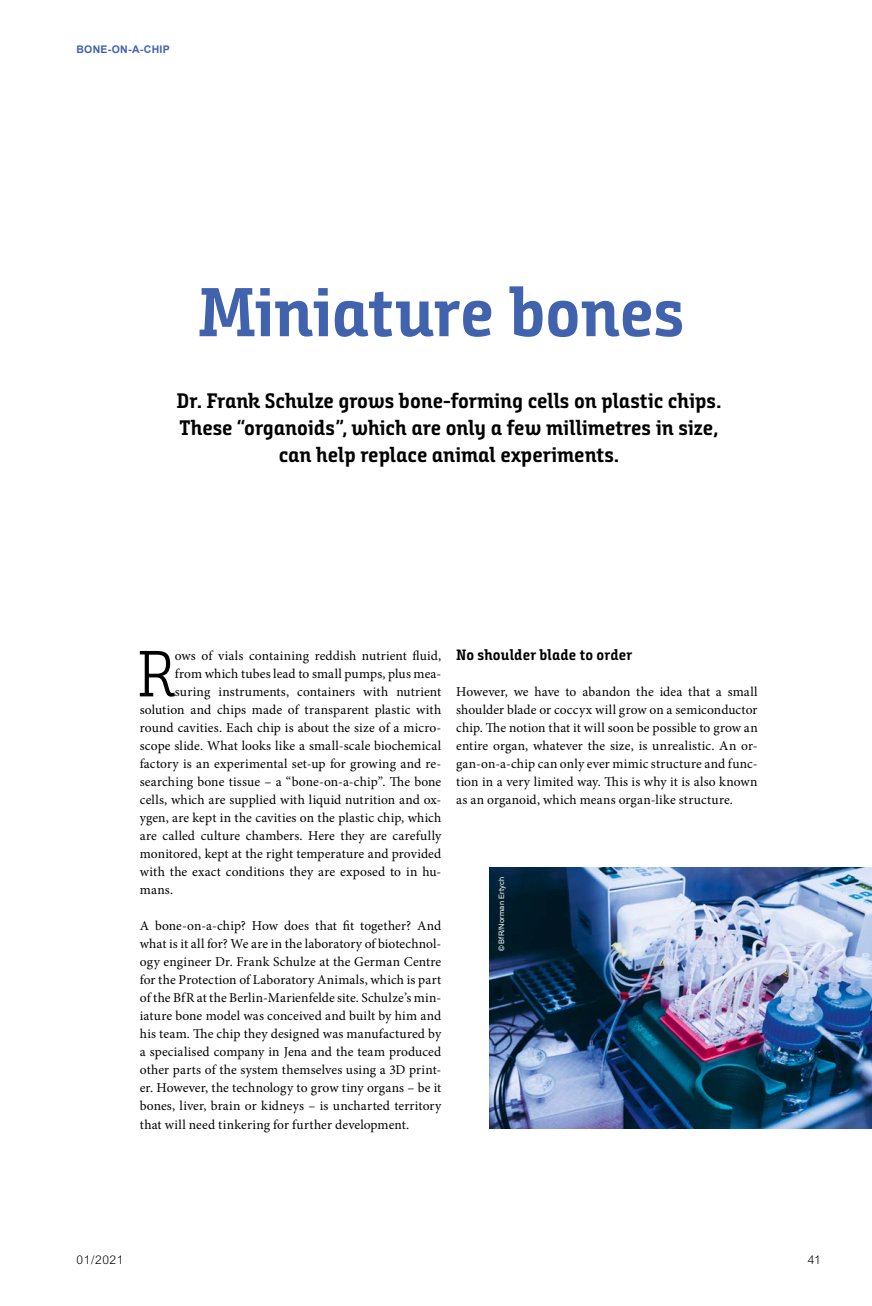
<style>
.page{position:relative;width:872px;height:1306px;background:#fff}
.page>*{position:absolute;margin:0;border:0;box-sizing:border-box;transform-origin:0 0}
.t1{font:69px "Bunday Slab Bold Up";letter-spacing:-.01em;color:#4162ac}
.t2{font:65.1px "Bunday Slab Semi Light Up";color:#000}
.t3{font:21px/27px "Bunday Slab Bold Up";color:#000;text-align:center}
.t4{font:15px "Bunday Slab Bold Up";letter-spacing:.01em;color:#000}
.t5{font:13.5px/18px "Minion Pro";letter-spacing:.01em;color:#000;text-align:justify}
.t6{font:300 12px "Arial";letter-spacing:.05em;color:#000}
.t7{font:700 10.5px "Arial";letter-spacing:.025em;color:#4162ac}
.t8{font:7.5px "Arial";letter-spacing:.02em;color:#fff}
.s1{font-style:inherit}
</style>
<div class="page">
<img style="left:489px;top:867px;width:383px;height:261px">
<p class="t7" style="left:77px;top:43px;width:95px">BONE-ON-A-CHIP</p>
<h2 class="t1" style="left:198px;top:270px;width:488px">Miniature bones</h2>
<p class="t3" style="left:177px;top:387px;width:546px">Dr. Frank Schulze grows bone-forming cells on plastic chips.<br>These “organoids”, which are only a few millimetres in size, can help replace animal experiments.</p>
<p class="t2" style="left:137px;top:635px;width:39px">R</p>
<p class="t5" style="left:175px;top:647px;width:268px">ows of vials containing reddish nutrient fluid,</p>
<p class="t5" style="left:175px;top:665px;width:268px">from which tubes lead to small pumps, plus mea-</p>
<p class="t5" style="left:175px;top:683px;width:268px">suring instruments, containers with nutrient</p>
<p class="t5" style="left:140px;top:701px;width:303px">solution and chips made of transparent plastic with</p>
<p class="t5" style="left:140px;top:719px;width:303px">round cavities. Each chip is about the size of a micro-</p>
<p class="t5" style="left:140px;top:737px;width:303px">scope slide. What looks like a small-scale biochemical</p>
<p class="t5" style="left:140px;top:755px;width:303px">factory is an experimental set-up for growing and re-</p>
<p class="t5" style="left:140px;top:773px;width:303px">searching bone tissue – a “bone-on-a-chip”. The bone</p>
<p class="t5" style="left:140px;top:791px;width:303px">cells, which are supplied with liquid nutrition and ox-</p>
<p class="t5" style="left:140px;top:809px;width:303px">ygen, are kept in the cavities on the plastic chip, which</p>
<p class="t5" style="left:140px;top:827px;width:303px">are called culture chambers. Here they are carefully</p>
<p class="t5" style="left:140px;top:845px;width:303px">monitored, kept at the right temperature and provided</p>
<p class="t5" style="left:140px;top:863px;width:303px">with the exact conditions they are exposed to in hu-</p>
<p class="t5" style="left:140px;top:881px;width:35px">mans.</p>
<p class="t5" style="left:140px;top:917px;width:303px">A bone-on-a-chip? How does that fit together? And what is it all for? We are in the laboratory of biotechnol&shy;ogy engineer Dr. Frank Schulze at the German Centre for the Protection of Laboratory Animals, which is part of the BfR at the Berlin-Marienfelde site. Schulze’s min&shy;iature bone model was conceived and built by him and his team. The chip they designed was manufactured by a specialised company in Jena and the team produced other parts of the system themselves using a 3D print&shy;er. However, the technology to grow tiny organs – be it bones, liver, brain or kidneys – is uncharted territory that will need tinkering for further development.</p>
<h3 class="t4" style="left:456px;top:646px;width:178px">No shoulder blade to order</h3>
<p class="t5" style="left:456px;top:683px;width:303px">However, we have to abandon the idea that a small shoulder blade or coccyx will grow on a semiconductor chip. The notion that it will soon be possible to grow an entire organ, whatever the size, is unrealistic. An or&shy;gan-on-a-chip can only ever mimic structure and func&shy;tion in a very limited way. This is why it is also known as an organoid, which means organ-like structure.</p>
<p class="t8" style="left:496px;top:951px;width:76px;rotate:-90deg"><span class="s1">© BfR</span>/Norman Ertych</p>
<p class="t6" style="left:77px;top:1252px;width:48px">01/2021</p>
<p class="t6" style="left:808px;top:1252px;width:15px">41</p>
</div>
